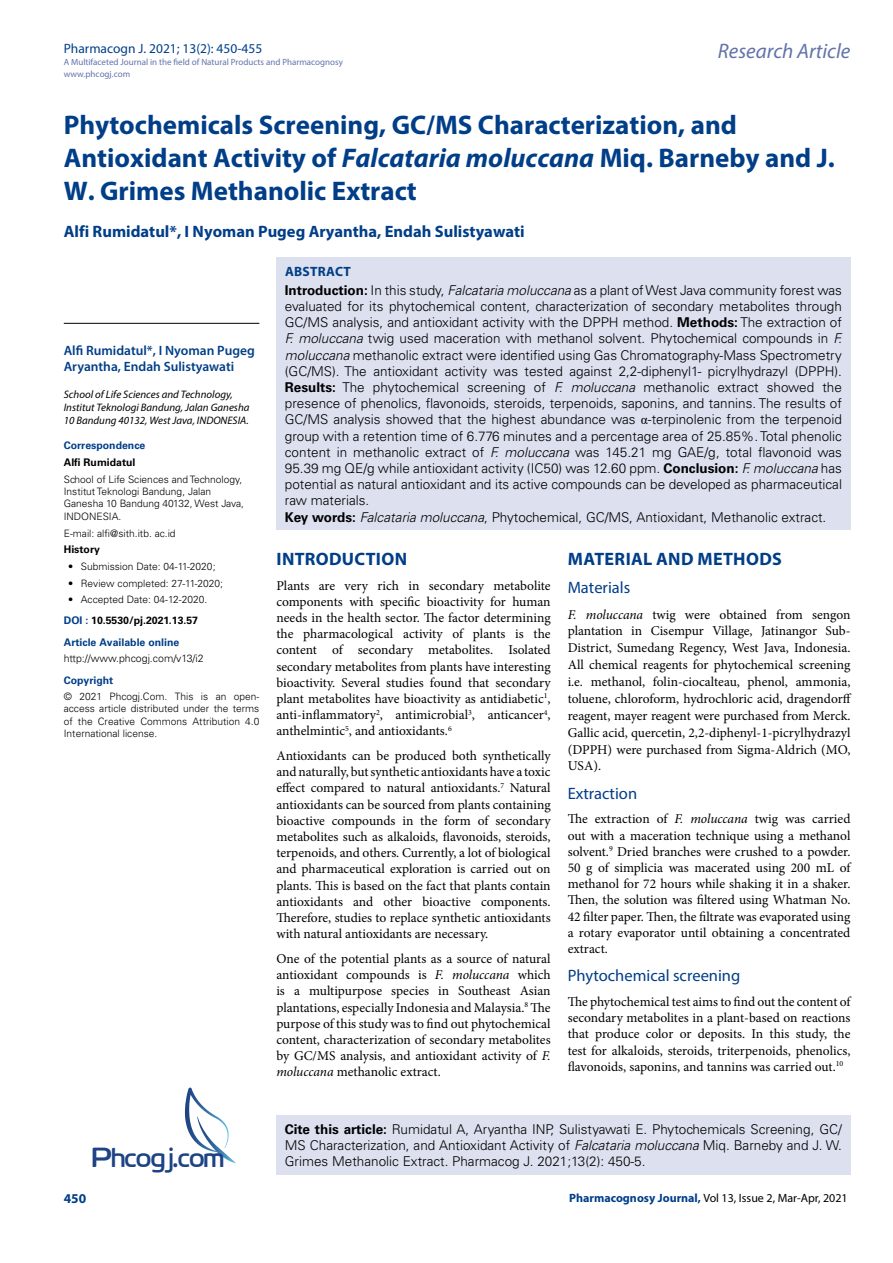
<style>
.page{position:relative;width:893px;height:1263px;background:#fff}
.page>*{position:absolute;margin:0;border:0;box-sizing:border-box;transform-origin:0 0}
.t1{font:27.6px "Cloud World";color:#1e4384}
.t2{font:700 27px/33px "Myriad Pro";color:#003e88}
.t3{font:italic 21px "Myriad Pro";color:#6273aa}
.t4{font:700 18px "Myriad Pro";letter-spacing:.02em;color:#003e88}
.t5{font:700 16.5px "Myriad Pro";color:#003e88}
.t6{font:16.5px "Myriad Pro";color:#003e88}
.t7{font:13.5px/16.2px "Minion Pro";color:#000;text-align:justify}
.t8{font:300 13.5px/16.2px "Univers LT Std";color:#000}
.t9{font:600 13.5px/16.2px "Myriad Pro";color:#003e88}
.t10{font:13.5px "Myriad Pro";color:#003f89}
.t11{font:700 13.5px "Myriad Pro";letter-spacing:.02em;color:#003e88}
.t12{font:12px "Myriad Pro";color:#000}
.t13{font:italic 10.8px/12.9px "Myriad Pro";color:#000}
.t14{font:700 10.5px/21.1px "Univers LT Std";color:#003e88}
.t15{font:300 10.5px "Univers LT Std";color:#000}
.t16{font:700 10.5px "Univers LT Std";color:#000}
.t17{font:300 10.2px/12.3px "Univers LT Std";color:#000}
.t18{font:9px/12px "Myriad Pro";color:#6273aa}
.s1{font-style:italic}
.s2{color:#000}
.s3{font-weight:700}
.s4{font-family:"Times New Roman";font-weight:400}
.s5{font-weight:700;color:#003e88}
</style>
<div class="page">
<div style="left:276px;top:1115px;width:574px;height:60px;background:#dde0ef"></div>
<svg style="left:185px;top:1087px;width:51px;height:76px"></svg>
<div style="left:276px;top:258px;width:574px;height:272px;background:#dde0ef"></div>
<hr style="left:64px;top:323px;width:195px;height:1px;background:#000">
<p class="t10" style="left:64px;top:40px;width:200px">Pharmacogn J. 2021; 13(2): 450-455</p>
<p class="t18" style="left:64px;top:55px;width:281px">A Multifaceted Journal in the field of Natural Products and Pharmacognosy www.phcogj.com</p>
<h3 class="t3" style="left:718px;top:38px;width:134px">Research Article</h3>
<h2 class="t2" style="left:64px;top:108px;width:773px">Phytochemicals Screening, GC/MS Characterization, and<br>Antioxidant Activity of <span class="s1">Falcataria moluccana</span> Miq. Barneby and J.<br>W. Grimes Methanolic Extract</h2>
<p class="t5" style="left:64px;top:220px;width:463px">Alfi Rumidatul*, I Nyoman Pugeg Aryantha, Endah Sulistyawati</p>
<p class="t9" style="left:64px;top:342px;width:193px">Alfi Rumidatul*, I Nyoman Pugeg<br>Aryantha, Endah Sulistyawati</p>
<p class="t13" style="left:64px;top:388px;width:187px">School of Life Sciences and Technology,<br>Institut Teknologi Bandung, Jalan Ganesha<br>10 Bandung 40132, West Java, INDONESIA.</p>
<p class="t14" style="left:64px;top:435px;width:83px">Correspondence</p>
<p class="t16" style="left:64px;top:456px;width:73px">Alfi Rumidatul</p>
<p class="t17" style="left:64px;top:473px;width:182px">School of Life Sciences and Technology,<br>Institut Teknologi Bandung, Jalan<br>Ganesha 10 Bandung 40132, West Java,<br>INDONESIA.</p>
<p class="t17" style="left:64px;top:527px;width:113px">E-mail: alfi@sith.itb. ac.id</p>
<p class="t16" style="left:64px;top:544px;width:38px">History</p>
<p class="t17" style="left:68px;top:560px;width:149px">• Submission Date: 04-11-2020;</p>
<p class="t17" style="left:68px;top:577px;width:156px">• Review completed: 27-11-2020;</p>
<p class="t17" style="left:68px;top:594px;width:141px">• Accepted Date: 04-12-2020.</p>
<p class="t14" style="left:64px;top:610px;width:136px">DOI : <span class="s2">10.5530/pj.2021.13.57<br></span>Article Available online</p>
<p class="t15" style="left:64px;top:652px;width:141px">http://www.phcogj.com/v13/i2</p>
<p class="t14" style="left:64px;top:669px;width:51px">Copyright</p>
<p class="t17" style="left:64px;top:690px;width:197px;text-align:justify">© 2021 Phcogj.Com. This is an open&shy;access article distributed under the terms of the Creative Commons Attribution 4.0<br>International license.</p>
<p class="t11" style="left:285px;top:263px;width:67px">ABSTRACT</p>
<p class="t8" style="left:285px;top:282px;width:559px"><span class="s3">Introduction:</span> In this study, <span class="s1">Falcataria moluccana</span> as a plant of West Java community forest was evaluated for its phytochemical content, characterization of secondary metabolites through GC/MS analysis, and antioxidant activity with the DPPH method. <span class="s3">Methods:</span> The extraction of <span class="s1">F. moluccana</span> twig used maceration with methanol solvent. Phytochemical compounds in <span class="s1">F. moluccana</span> methanolic extract were identified using Gas Chromatography-Mass Spectrometry (GC/MS). The antioxidant activity was tested against 2,2-diphenyl1- picrylhydrazyl (DPPH).<br><span class="s3">Results:</span> The phytochemical screening of <span class="s1">F. moluccana</span> methanolic extract showed the presence of phenolics, flavonoids, steroids, terpenoids, saponins, and tannins. The results of GC/MS analysis showed that the highest abundance was <span class="s4">α</span>-terpinolenic from the terpenoid group with a retention time of 6.776 minutes and a percentage area of 25.85%. Total phenolic content in methanolic extract of <span class="s1">F. moluccana</span> was 145.21 mg GAE/g, total flavonoid was 95.39 mg QE/g while antioxidant activity (IC50) was 12.60 ppm. <span class="s3">Conclusion:</span> <span class="s1">F. moluccana</span> has potential as natural antioxidant and its active compounds can be developed as pharmaceutical raw materials.<br><span class="s3">Key words:</span> <span class="s1">Falcataria moluccana</span>, Phytochemical, GC/MS, Antioxidant, Methanolic extract.</p>
<h3 class="t4" style="left:277px;top:547px;width:132px">INTRODUCTION</h3>
<p class="t7" style="left:276px;top:577px;width:276px">Plants are very rich in secondary metabolite components with specific bioactivity for human needs in the health sector. The factor determining the pharmacological activity of plants is the content of secondary metabolites. Isolated secondary metabolites from plants have interesting bioactivity. Several studies found that secondary plant metabolites have bioactivity as antidiabetic<sup>1</sup>, anti-inflammatory<sup>2</sup>, antimicrobial<sup>3</sup>, anticancer<sup>4</sup>, anthelmintic<sup>5</sup>, and antioxidants.<sup>6</sup></p>
<p class="t7" style="left:276px;top:748px;width:276px">Antioxidants can be produced both synthetically and naturally, but synthetic antioxidants have a toxic effect compared to natural antioxidants.<sup>7</sup> Natural antioxidants can be sourced from plants containing bioactive compounds in the form of secondary metabolites such as alkaloids, flavonoids, steroids, terpenoids, and others. Currently, a lot of biological and pharmaceutical exploration is carried out on plants. This is based on the fact that plants contain antioxidants and other bioactive components.<br>Therefore, studies to replace synthetic antioxidants with natural antioxidants are necessary.</p>
<p class="t7" style="left:276px;top:951px;width:276px">One of the potential plants as a source of natural antioxidant compounds is <span class="s1">F. moluccana</span> which is a multipurpose species in Southeast Asian plantations, especially Indonesia and Malaysia.<sup>8</sup> The purpose of this study was to find out phytochemical content, characterization of secondary metabolites by GC/MS analysis, and antioxidant activity of <span class="s1">F. moluccana</span> methanolic extract.</p>
<h3 class="t4" style="left:568px;top:547px;width:215px">MATERIAL AND METHODS</h3>
<p class="t6" style="left:568px;top:577px;width:64px">Materials</p>
<p class="t7" style="left:568px;top:606px;width:286px;line-height:16.8px"><span class="s1">F. moluccana</span> twig were obtained from sengon plantation in Cisempur Village, Jatinangor Sub-District, Sumedang Regency, West Java, Indonesia.<br>All chemical reagents for phytochemical screening i.e. methanol, folin-ciocalteau, phenol, ammonia, toluene, chloroform, hydrochloric acid, dragendorff reagent, mayer reagent were purchased from Merck.<br>Gallic acid, quercetin, 2,2-diphenyl-1-picrylhydrazyl (DPPH) were purchased from Sigma-Aldrich (MO, USA).</p>
<p class="t6" style="left:568px;top:783px;width:71px">Extraction</p>
<p class="t7" style="left:568px;top:811px;width:284px">The extraction of <span class="s1">F. moluccana</span> twig was carried out with a maceration technique using a methanol solvent.<sup>9</sup> Dried branches were crushed to a powder.<br>50 g of simplicia was macerated using 200 mL of methanol for 72 hours while shaking it in a shaker.<br>Then, the solution was filtered using Whatman No.<br>42 filter paper. Then, the filtrate was evaporated using a rotary evaporator until obtaining a concentrated extract.</p>
<p class="t6" style="left:568px;top:966px;width:174px">Phytochemical screening</p>
<p class="t7" style="left:568px;top:994px;width:284px">The phytochemical test aims to find out the content of secondary metabolites in a plant-based on reactions that produce color or deposits. In this study, the test for alkaloids, steroids, triterpenoids, phenolics, flavonoids, saponins, and tannins was carried out.<sup>10</sup></p>
<p class="t8" style="left:285px;top:1121px;width:559px"><span class="s3">Cite this article:</span> Rumidatul A, Aryantha INP, Sulistyawati E. Phytochemicals Screening, GC/<br>MS Characterization, and Antioxidant Activity of <span class="s1">Falcataria moluccana</span> Miq. Barneby and J. W.</p>
<h1 class="t1" style="left:92px;top:1136px;width:134px">Phcogj.com</h1>
<p class="t8" style="left:285px;top:1153px;width:362px">Grimes Methanolic Extract. Pharmacog J. 2021;13(2): 450-5.</p>
<p class="t12" style="left:569px;top:1190px;width:280px"><span class="s5">Pharmacognosy Journal,</span> Vol 13, Issue 2, Mar-Apr, 2021</p>
<p class="t11" style="left:64px;top:1190px;width:24px">450</p>
</div>
